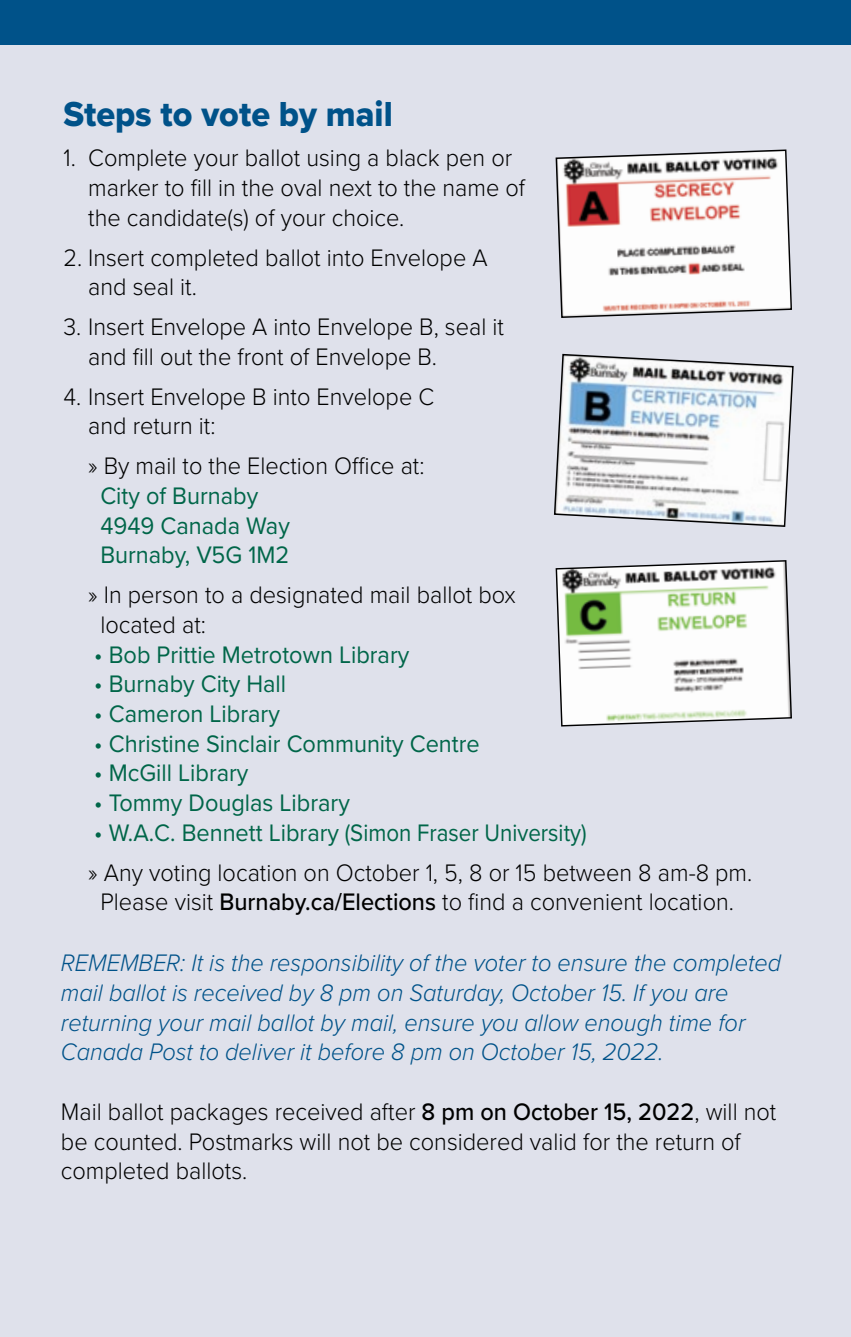
<style>
.page{position:relative;width:851px;height:1337px;background:#fff}
.page>*{position:absolute;margin:0;border:0;box-sizing:border-box;transform-origin:0 0}
.t1{font:36px "Proxima Nova Extrabld";color:#005289;scale:.95 1}
.t2{font:300 24.75px/29.7px "Proxima Nova";color:#000;scale:.95 1}
.t3{font:italic 300 24.75px/29.7px "Proxima Nova";color:#005289;scale:.95 1}
.t4{font:24.75px/29.7px "Proxima Nova";color:#006649;scale:.95 1}
.s1{font-weight:500}
</style>
<div class="page">
<div style="left:0;top:45px;width:850px;height:1291px;background:#dfe1eb"></div>
<div style="left:0;top:0;width:850px;height:45px;background:#005289"></div>
<svg style="left:555px;top:149px;width:237px;height:170px"></svg>
<svg style="left:553px;top:353px;width:241px;height:175px"></svg>
<svg style="left:555px;top:559px;width:237px;height:168px"></svg>
<h1 class="t1" style="left:63px;top:88px;width:348px">Steps to vote by mail</h1>
<p class="t2" style="left:88px;top:142px;width:461px;text-indent:-25px">1. Complete your ballot using a black pen or marker to fill in the oval next to the name of the candidate(s) of your choice.</p>
<p class="t2" style="left:88px;top:241px;width:422px;text-indent:-25px">2. Insert completed ballot into Envelope A and seal it.</p>
<p class="t2" style="left:88px;top:311px;width:439px;text-indent:-25px">3. Insert Envelope A into Envelope B, seal it and fill out the front of Envelope B.</p>
<p class="t2" style="left:88px;top:380px;width:366px;text-indent:-25px">4. Insert Envelope B into Envelope C and return it:</p>
<p class="t2" style="left:88px;top:450px;width:355px">» By mail to the Election Office at:</p>
<p class="t4" style="left:100px;top:480px;width:201px">City of Burnaby<br>4949 Canada Way<br>Burnaby, V5G 1M2</p>
<p class="t2" style="left:100px;top:579px;width:438px;text-indent:-12px">» In person to a designated mail ballot box located at:</p>
<p class="t4" style="left:94px;top:638px;width:333px">• Bob Prittie Metrotown Library</p>
<p class="t4" style="left:94px;top:668px;width:203px">• Burnaby City Hall</p>
<p class="t4" style="left:94px;top:698px;width:197px">• Cameron Library</p>
<p class="t4" style="left:94px;top:727px;width:407px">• Christine Sinclair Community Centre</p>
<p class="t4" style="left:94px;top:757px;width:164px">• McGill Library</p>
<p class="t4" style="left:94px;top:787px;width:270px">• Tommy Douglas Library</p>
<p class="t4" style="left:94px;top:816px;width:519px">• W.A.C. Bennett Library (Simon Fraser University)</p>
<p class="t2" style="left:88px;top:856px;width:700px;text-align:center">» Any voting location on October 1, 5, 8 or 15 between 8 am-8 pm.<br>Please visit <span class="s1">Burnaby.ca/Elections</span> to find a convenient location.</p>
<p class="t3" style="left:61px;top:946px;width:759px">REMEMBER: It is the responsibility of the voter to ensure the completed mail ballot is received by 8 pm on Saturday, October 15. If you are returning your mail ballot by mail, ensure you allow enough time for Canada Post to deliver it before 8 pm on October 15, 2022.</p>
<p class="t2" style="left:61px;top:1095px;width:754px">Mail ballot packages received after <span class="s1">8 pm on October 15, 2022</span>, will not be counted. Postmarks will not be considered valid for the return of completed ballots.</p>
</div>
